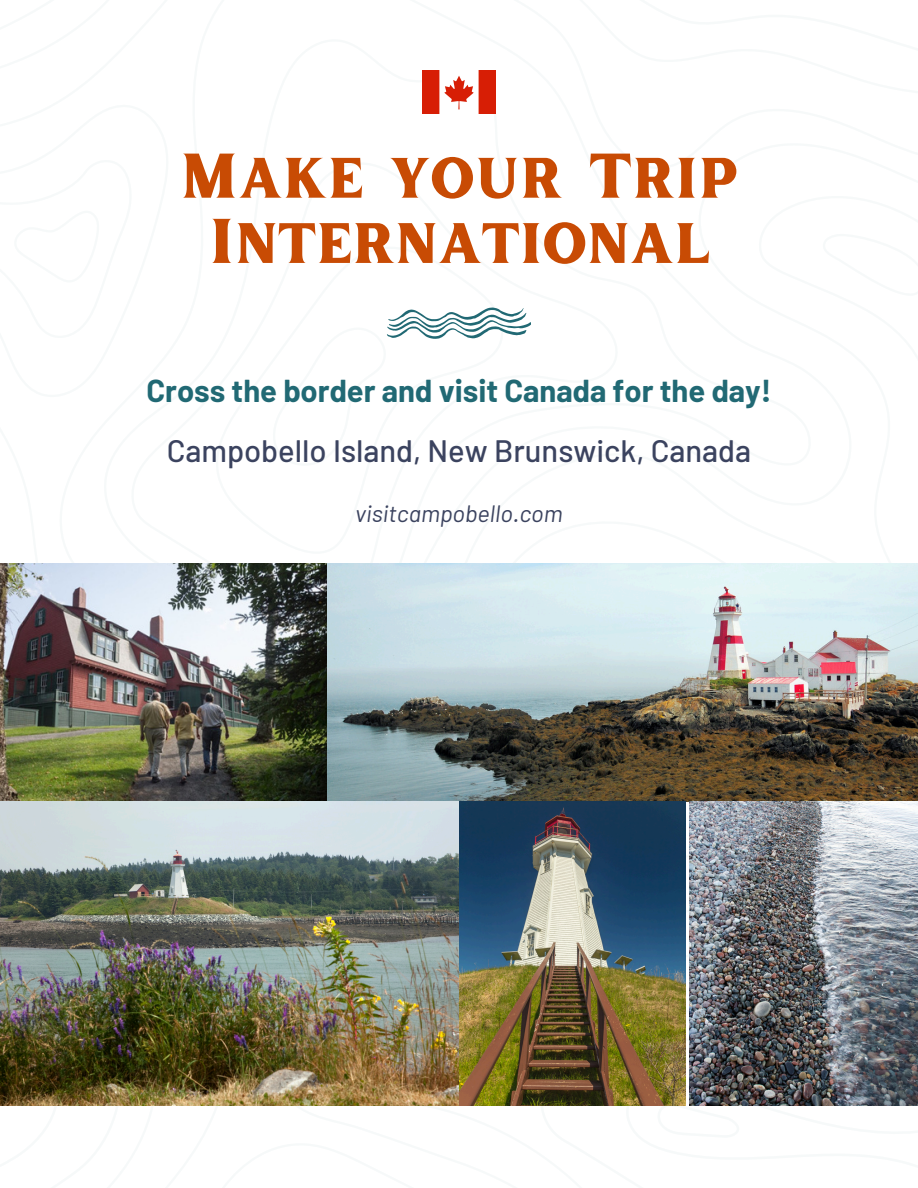
<style>
.page{position:relative;width:918px;height:1188px;background:#fff}
.page>*{position:absolute;margin:0;border:0;box-sizing:border-box;transform-origin:0 0}
.t1{font:63px/65.2px "Inlander Demo";color:#c84b04;text-align:center}
.t2{font:700 30.9px "Barlow";color:#216974}
.t3{font:500 30.9px "Barlow";color:#3b435f}
.t4{font:italic 23.7px "Barlow";color:#3b435f}
</style>
<div class="page">
<svg style="left:387px;top:307px;width:144px;height:32px"></svg>
<img style="left:423px;top:71px;width:73px;height:42px">
<img style="left:0;top:564px;width:918px;height:237px">
<img style="left:0;top:801px;width:686px;height:305px">
<img style="left:689px;top:801px;width:229px;height:305px">
<p class="t1" style="left:180px;top:140px;width:559px">Make your Trip<br>International</p>
<h1 class="t2" style="left:146px;top:371px;width:627px">Cross the border and visit Canada for the day!</h1>
<h2 class="t3" style="left:167px;top:431px;width:586px">Campobello Island, New Brunswick, Canada</h2>
<p class="t4" style="left:355px;top:499px;width:209px">visitcampobello.com</p>
</div>
